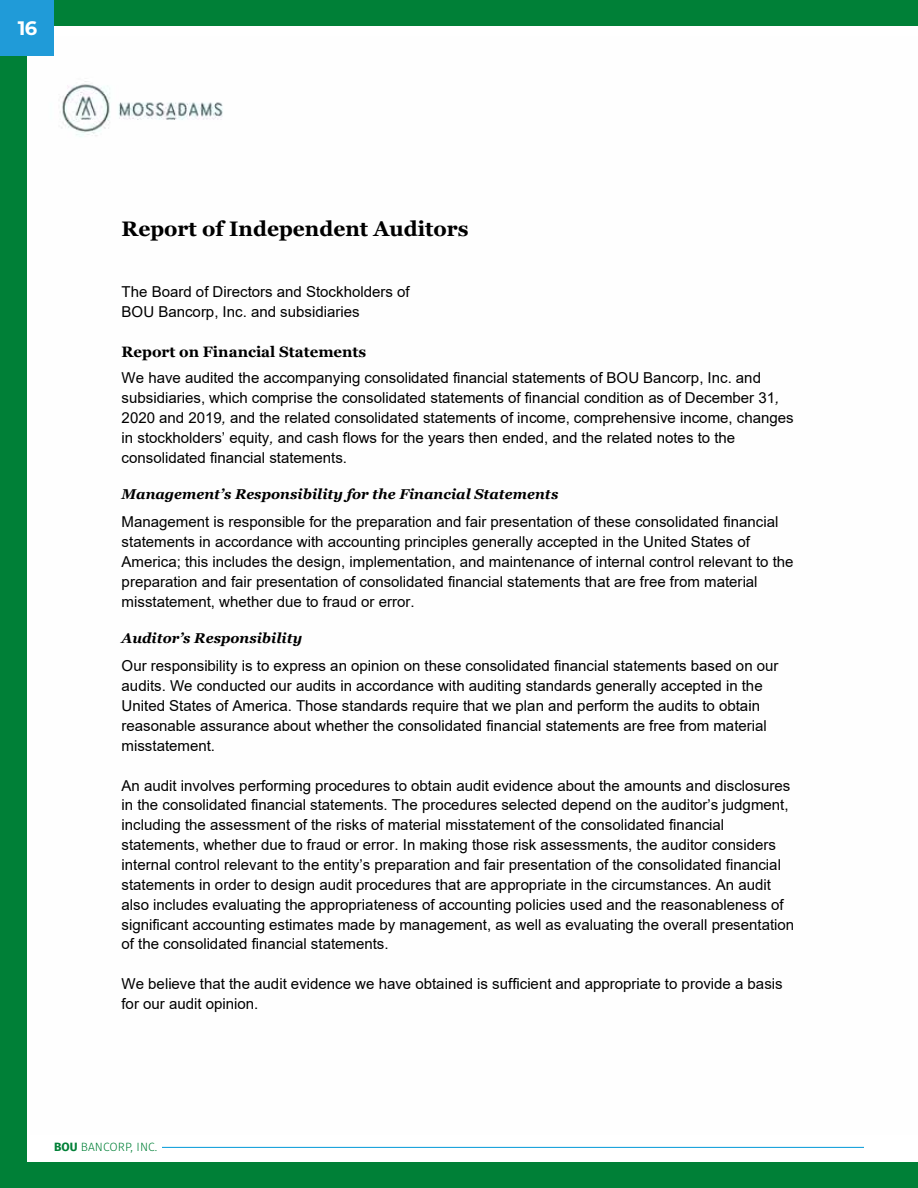
<style>
.page{position:relative;width:918px;height:1188px;background:#fff}
.page>*{position:absolute;margin:0;border:0;box-sizing:border-box;transform-origin:0 0}
.t1{font:700 21px "Georgia";color:#000}
.t2{font:700 19.5px "Montserrat";color:#fff}
.t3{font:15px/19.8px "Arial";color:#000}
.t4{font:700 15px "Georgia";color:#000}
.t5{font:italic 700 14.25px "Georgia";color:#000}
.t6{font:300 12px "Fira Sans";letter-spacing:.01em;color:#008037}
.s1{font-style:italic}
.s2{font-weight:700}
</style>
<div class="page">
<hr style="left:162px;top:1147px;width:702px;height:1px;background:#0098d8">
<div style="left:0;top:0;width:27px;height:1188px;background:#008037"></div>
<div style="left:0;top:0;width:918px;height:26px;background:#008037"></div>
<div style="left:0;top:1162px;width:918px;height:26px;background:#008037"></div>
<div style="left:0;top:0;width:54px;height:55px;background:#209bd8"></div>
<h2 class="t2" style="left:18px;top:14px;width:21px">16</h2>
<h1 class="t1" style="left:122px;top:215px;width:348px">Report of Independent Auditors</h1>
<p class="t3" style="left:122px;top:282px;width:289px">The Board of Directors and Stockholders of<br>BOU Bancorp, Inc. and subsidiaries</p>
<p class="t4" style="left:122px;top:342px;width:246px">Report on Financial Statements</p>
<p class="t3" style="left:122px;top:368px;width:674px">We have audited the accompanying consolidated financial statements of BOU Bancorp, Inc. and subsidiaries, which comprise the consolidated statements of financial condition as of December 31<span class="s1">, </span>2020 and 2019<span class="s1">,</span> and the related consolidated statements of income, comprehensive income, changes in stockholders’ equity<span class="s1">,</span> and cash flows for the years then ended, and the related notes to the consolidated financial statements.</p>
<p class="t5" style="left:122px;top:485px;width:438px">Management’s Responsibility for the Financial Statements</p>
<p class="t3" style="left:122px;top:512px;width:673px">Management is responsible for the preparation and fair presentation of these consolidated financial statements in accordance with accounting principles generally accepted in the United States of America; this includes the design, implementation, and maintenance of internal control relevant to the preparation and fair presentation of consolidated financial statements that are free from material misstatement, whether due to fraud or error.</p>
<p class="t5" style="left:122px;top:629px;width:182px">Auditor’s Responsibility</p>
<p class="t3" style="left:122px;top:656px;width:659px">Our responsibility is to express an opinion on these consolidated financial statements based on our audits. We conducted our audits in accordance with auditing standards generally accepted in the United States of America. Those standards require that we plan and perform the audits to obtain reasonable assurance about whether the consolidated financial statements are free from material misstatement.</p>
<p class="t3" style="left:122px;top:775px;width:674px">An audit involves performing procedures to obtain audit evidence about the amounts and disclosures in the consolidated financial statements. The procedures selected depend on the auditor’s judgment, including the assessment of the risks of material misstatement of the consolidated financial statements, whether due to fraud or error. In making those risk assessments, the auditor considers internal control relevant to the entity’s preparation and fair presentation of the consolidated financial statements in order to design audit procedures that are appropriate in the circumstances. An audit also includes evaluating the appropriateness of accounting policies used and the reasonableness of significant accounting estimates made by management, as well as evaluating the overall presentation of the consolidated financial statements.</p>
<p class="t3" style="left:121px;top:974px;width:663px">We believe that the audit evidence we have obtained is sufficient and appropriate to provide a basis for our audit opinion.</p>
<p class="t6" style="left:54px;top:1138px;width:105px"><span class="s2">BOU</span> BANCORP, INC.</p>
</div>
